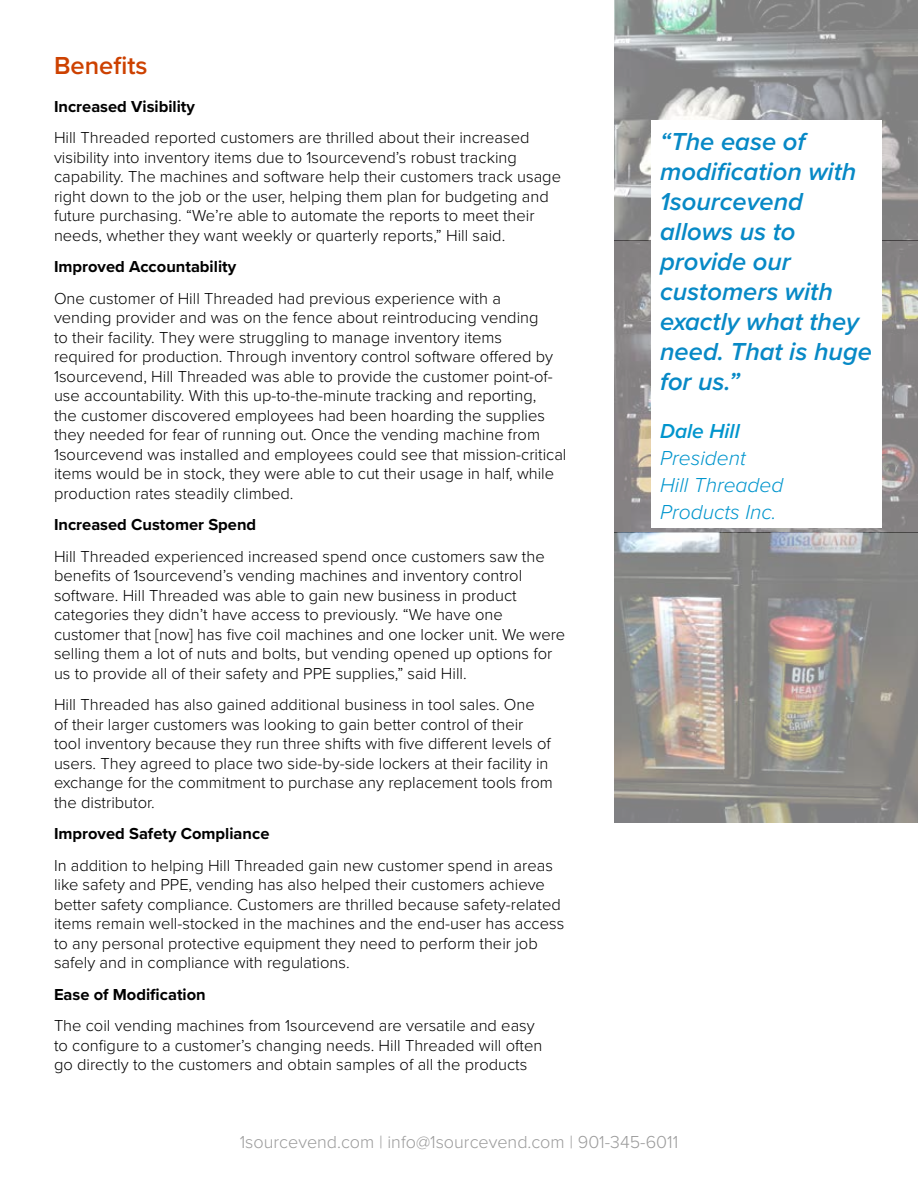
<style>
.page{position:relative;width:918px;height:1188px;background:#fff}
.page>*{position:absolute;margin:0;border:0;box-sizing:border-box;transform-origin:0 0}
.t1{font:italic 600 25.5px/30px "Proxima Nova";color:#0789c6}
.t2{font:600 25.5px "Proxima Nova";color:#cd4100}
.t3{font:italic 300 21px/27px "Proxima Nova";color:#0095cd}
.t4{font:italic 600 21px "Proxima Nova";color:#0095cd}
.t5{font:300 18px "Proxima Nova";color:#9b9b9b}
.t6{font:300 16.5px/19.5px "Proxima Nova";color:#000}
.t7{font:700 16.5px "Proxima Nova";color:#000}
</style>
<div class="page">
<img style="left:615px;top:0;width:303px;height:822px">
<div style="left:651px;top:120px;width:231px;height:408px;background:#fff"></div>
<h1 class="t2" style="left:54px;top:47px;width:95px">Benefits</h1>
<p class="t7" style="left:54px;top:94px;width:142px">Increased Visibility</p>
<p class="t6" style="left:54px;top:127px;width:509px">Hill Threaded reported customers are thrilled about their increased visibility into inventory items due to 1sourcevend’s robust tracking capability. The machines and software help their customers track usage right down to the job or the user, helping them plan for budgeting and future purchasing. “We’re able to automate the reports to meet their needs, whether they want weekly or quarterly reports,” Hill said.</p>
<p class="t7" style="left:54px;top:254px;width:184px">Improved Accountability</p>
<p class="t6" style="left:54px;top:288px;width:514px">One customer of Hill Threaded had previous experience with a<br>vending provider and was on the fence about reintroducing vending<br>to their facility. They were struggling to manage inventory items required for production. Through inventory control software offered by 1sourcevend, Hill Threaded was able to provide the customer point-of&shy;use accountability. With this up-to-the-minute tracking and reporting,<br>the customer discovered employees had been hoarding the supplies they needed for fear of running out. Once the vending machine from 1sourcevend was installed and employees could see that mission-critical items would be in stock, they were able to cut their usage in half, while production rates steadily climbed.</p>
<p class="t7" style="left:54px;top:512px;width:204px">Increased Customer Spend</p>
<p class="t6" style="left:54px;top:546px;width:513px">Hill Threaded experienced increased spend once customers saw the benefits of 1sourcevend’s vending machines and inventory control software. Hill Threaded was able to gain new business in product categories they didn’t have access to previously. “We have one customer that [now] has five coil machines and one locker unit. We were selling them a lot of nuts and bolts, but vending opened up options for us to provide all of their safety and PPE supplies,” said Hill.</p>
<p class="t6" style="left:54px;top:694px;width:500px">Hill Threaded has also gained additional business in tool sales. One<br>of their larger customers was looking to gain better control of their tool inventory because they run three shifts with five different levels of users. They agreed to place two side-by-side lockers at their facility in exchange for the commitment to purchase any replacement tools from the distributor.</p>
<p class="t7" style="left:54px;top:821px;width:217px">Improved Safety Compliance</p>
<p class="t6" style="left:54px;top:855px;width:512px">In addition to helping Hill Threaded gain new customer spend in areas like safety and PPE, vending has also helped their customers achieve better safety compliance. Customers are thrilled because safety-related items remain well-stocked in the machines and the end-user has access to any personal protective equipment they need to perform their job safely and in compliance with regulations.</p>
<p class="t7" style="left:54px;top:982px;width:153px">Ease of Modification</p>
<p class="t6" style="left:54px;top:1015px;width:490px">The coil vending machines from 1sourcevend are versatile and easy to configure to a customer’s changing needs. Hill Threaded will often go directly to the customers and obtain samples of all the products</p>
<h1 class="t1" style="left:660px;top:125px;width:213px">“The ease of modification with<br>1sourcevend allows us to provide our customers with exactly what they need. That is huge for us.”</h1>
<p class="t4" style="left:660px;top:415px;width:81px">Dale Hill</p>
<p class="t3" style="left:660px;top:443px;width:125px">President<br>Hill Threaded<br>Products Inc.</p>
<p class="t5" style="left:240px;top:1129px;width:440px">1sourcevend.com | info@1sourcevend.com | 901-345-6011</p>
</div>
